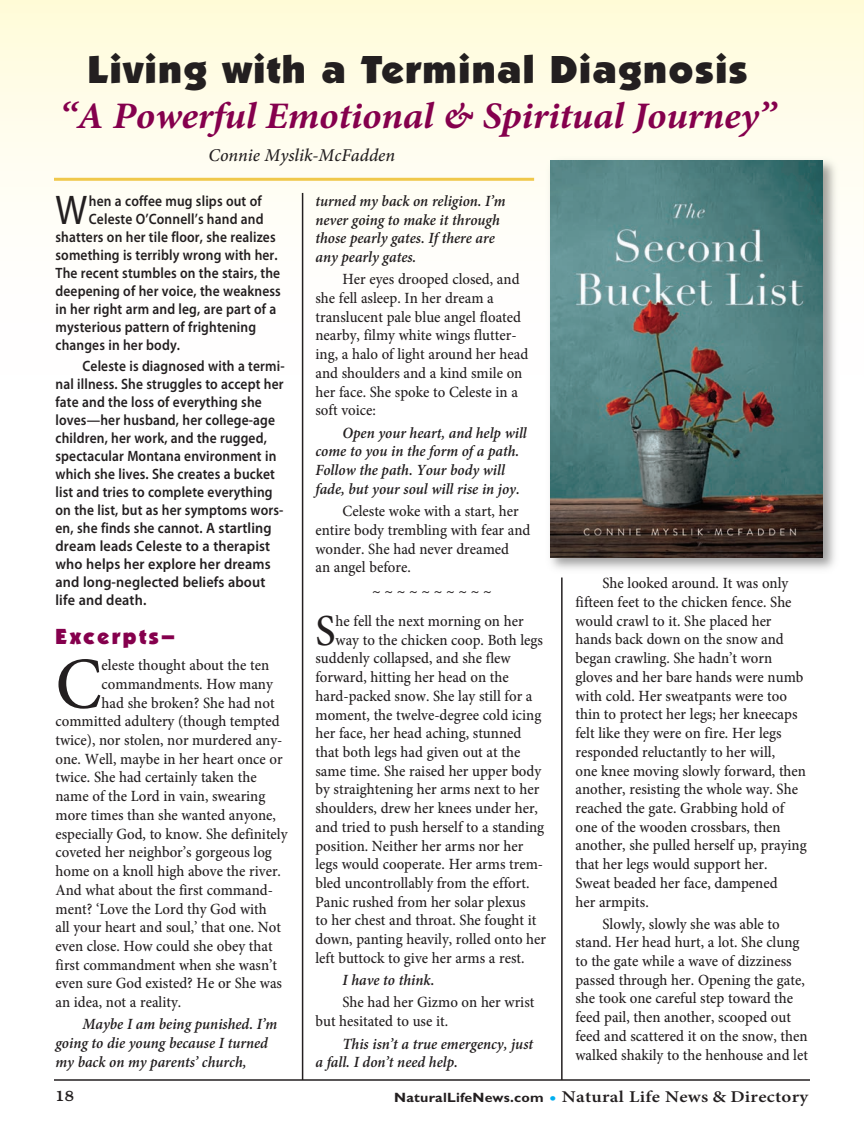
<style>
.page{position:relative;width:864px;height:1134px;background:#fff}
.page>*{position:absolute;margin:0;border:0;box-sizing:border-box;transform-origin:0 0}
.t1{font:500 73.05px "Minion Pro";color:#231f20;scale:.95 1}
.t2{font:500 44.25px "Minion Pro";color:#231f20;scale:.95 1}
.t3{font:41.7px "Myriad Pro";color:#231f20;scale:.9 1}
.t4{font:italic 700 37.5px "Minion Pro";letter-spacing:-.005em;color:#85004d;scale:1.05 1}
.t5{font:37.5px "Klaven";letter-spacing:.035em;color:#231f20;scale:1.05 1}
.t6{font:21px "Klaven";letter-spacing:.12em;color:#85004d}
.t7{font:italic 500 18px "Minion Pro";color:#231f20}
.t8{font:600 16.5px "Minion Pro";letter-spacing:.015em;color:#231f20;scale:1.15 1}
.t9{font:500 15.6px/18.8px "Minion Pro";color:#231f20;scale:.95 1}
.t10{font:italic 600 15.6px/18.8px "Minion Pro";color:#231f20;scale:.95 1}
.t11{font:600 15.6px "Minion Pro";color:#231f20;scale:.95 1}
.t12{font:600 15px/18px "Myriad Pro";letter-spacing:.01em;color:#231f20;scale:.9 1}
.t13{font:500 15px "Bookman";color:#231f20}
.s1{font-family:"Gill Sans";font-weight:700;font-size:13.5px}
.s2{color:#00aeef}
</style>
<div class="page">
<div style="left:0;top:0;width:864px;height:378px;background:linear-gradient(to bottom,#fffcdd,#fff)"></div>
<svg style="left:863px;top:0;width:1px;height:378px"></svg>
<hr style="left:54px;top:1079px;width:756px;height:2px;background:#231f20">
<hr style="left:561px;top:578px;width:2px;height:502px;background:#231f20">
<hr style="left:302px;top:193px;width:1px;height:887px;background:#231f20">
<img style="left:544px;top:154px;width:298px;height:415px">
<img style="left:550px;top:160px;width:273px;height:397px">
<hr style="left:54px;top:178px;width:480px;height:3px;background:#f0c84b">
<h3 class="t5" style="left:88px;top:54px;width:630px">Living with a Terminal Diagnosis</h3>
<h3 class="t4" style="left:59px;top:93px;width:684px">“A Powerful Emotional &amp; Spiritual Journey”</h3>
<p class="t7" style="left:209px;top:145px;width:188px">Connie Myslik-McFadden</p>
<h3 class="t3" style="left:56px;top:185px;width:37px">W</h3>
<p class="t12" style="left:89px;top:193px;width:194px">hen a coffee mug slips out of</p>
<p class="t12" style="left:89px;top:211px;width:196px">Celeste O’Connell’s hand and</p>
<p class="t12" style="left:56px;top:229px;width:246px">shatters on her tile floor, she realizes</p>
<p class="t12" style="left:56px;top:247px;width:248px">something is terribly wrong with her.</p>
<p class="t12" style="left:56px;top:265px;width:251px">The recent stumbles on the stairs, the</p>
<p class="t12" style="left:56px;top:283px;width:252px">deepening of her voice, the weakness</p>
<p class="t12" style="left:56px;top:301px;width:247px">in her right arm and leg, are part of a</p>
<p class="t12" style="left:56px;top:319px;width:224px">mysterious pattern of frightening</p>
<p class="t12" style="left:56px;top:337px;width:140px">changes in her body.</p>
<p class="t12" style="left:56px;top:358px;width:256px;text-indent:27px">Celeste is diagnosed with a termi&shy;nal illness. She struggles to accept her fate and the loss of everything she loves—her husband, her college-age children, her work, and the rugged, spectacular Montana environment in which she lives. She creates a bucket list and tries to complete everything on the list, but as her symptoms wors&shy;en, she finds she cannot. A startling dream leads Celeste to a therapist who helps her explore her dreams and long-neglected beliefs about life and death.</p>
<h3 class="t6" style="left:56px;top:628px;width:121px">Excerpts—</h3>
<h1 class="t1" style="left:56px;top:656px;width:50px">C</h1>
<p class="t9" style="left:102px;top:657px;width:178px">eleste thought about the ten</p>
<p class="t9" style="left:102px;top:676px;width:182px">commandments. How many</p>
<p class="t9" style="left:102px;top:695px;width:184px">had she broken? She had not</p>
<p class="t9" style="left:56px;top:713px;width:238px">committed adultery (though tempted</p>
<p class="t9" style="left:56px;top:732px;width:240px">twice), nor stolen, nor murdered any-</p>
<p class="t9" style="left:56px;top:751px;width:241px">one. Well, maybe in her heart once or</p>
<p class="t9" style="left:56px;top:770px;width:213px">twice. She had certainly taken the</p>
<p class="t9" style="left:56px;top:788px;width:222px">name of the Lord in vain, swearing</p>
<p class="t9" style="left:56px;top:807px;width:234px">more times than she wanted anyone,</p>
<p class="t9" style="left:56px;top:826px;width:246px">especially God, to know. She definitely</p>
<p class="t9" style="left:56px;top:844px;width:229px">coveted her neighbor’s gorgeous log</p>
<p class="t9" style="left:56px;top:863px;width:239px">home on a knoll high above the river.</p>
<p class="t9" style="left:56px;top:882px;width:230px">And what about the first command-</p>
<p class="t9" style="left:56px;top:901px;width:224px">ment? ‘Love the Lord thy God with</p>
<p class="t9" style="left:56px;top:919px;width:239px">all your heart and soul,’ that one. Not</p>
<p class="t9" style="left:56px;top:938px;width:230px">even close. How could she obey that</p>
<p class="t9" style="left:56px;top:957px;width:235px">first commandment when she wasn’t</p>
<p class="t9" style="left:56px;top:975px;width:240px">even sure God existed? He or She was</p>
<p class="t9" style="left:56px;top:994px;width:134px">an idea, not a reality.</p>
<p class="t10" style="left:56px;top:1017px;width:235px;text-indent:27px">Maybe I am being punished. I’m going to die young because I turned my back on my parents’ church,</p>
<p class="t10" style="left:316px;top:193px;width:202px">turned my back on religion. I’m never going to make it through those pearly gates. If there are any pearly gates.</p>
<p class="t9" style="left:316px;top:271px;width:225px;text-indent:27px">Her eyes drooped closed, and she fell asleep. In her dream a translucent pale blue angel floated nearby, filmy white wings flutter&shy;ing, a halo of light around her head and shoulders and a kind smile on her face. She spoke to Celeste in a soft voice:</p>
<p class="t10" style="left:316px;top:425px;width:224px;text-indent:27px">Open your heart, and help will come to you in the form of a path.<br>Follow the path. Your body will fade, but your soul will rise in joy.</p>
<p class="t9" style="left:316px;top:503px;width:228px;text-indent:27px">Celeste woke with a start, her entire body trembling with fear and wonder. She had never dreamed<br>an angel before.</p>
<p class="t11" style="left:372px;top:585px;width:127px">~ ~ ~ ~ ~ ~ ~ ~ ~ ~</p>
<h2 class="t2" style="left:316px;top:613px;width:23px">S</h2>
<p class="t9" style="left:336px;top:613px;width:200px">he fell the next morning on her</p>
<p class="t9" style="left:336px;top:632px;width:220px">way to the chicken coop. Both legs</p>
<p class="t9" style="left:315px;top:650px;width:207px">suddenly collapsed, and she flew</p>
<p class="t9" style="left:315px;top:669px;width:205px">forward, hitting her head on the</p>
<p class="t9" style="left:315px;top:688px;width:230px">hard-packed snow. She lay still for a</p>
<p class="t9" style="left:315px;top:707px;width:239px">moment, the twelve-degree cold icing</p>
<p class="t9" style="left:315px;top:725px;width:218px">her face, her head aching, stunned</p>
<p class="t9" style="left:315px;top:744px;width:217px">that both legs had given out at the</p>
<p class="t9" style="left:315px;top:763px;width:239px">same time. She raised her upper body</p>
<p class="t9" style="left:315px;top:781px;width:237px">by straightening her arms next to her</p>
<p class="t9" style="left:315px;top:800px;width:236px">shoulders, drew her knees under her,</p>
<p class="t9" style="left:315px;top:819px;width:242px">and tried to push herself to a standing</p>
<p class="t9" style="left:315px;top:838px;width:220px">position. Neither her arms nor her</p>
<p class="t9" style="left:315px;top:856px;width:241px">legs would cooperate. Her arms trem-</p>
<p class="t9" style="left:315px;top:875px;width:227px">bled uncontrollably from the effort.</p>
<p class="t9" style="left:315px;top:894px;width:223px">Panic rushed from her solar plexus</p>
<p class="t9" style="left:315px;top:912px;width:234px">to her chest and throat. She fought it</p>
<p class="t9" style="left:315px;top:931px;width:244px">down, panting heavily, rolled onto her</p>
<p class="t9" style="left:315px;top:950px;width:222px">left buttock to give her arms a rest.</p>
<p class="t10" style="left:343px;top:972px;width:98px">I have to think.</p>
<p class="t9" style="left:316px;top:995px;width:232px;text-indent:27px">She had her Gizmo on her wrist but hesitated to use it.</p>
<p class="t10" style="left:316px;top:1036px;width:231px;text-indent:27px">This isn’t a true emergency, just a fall. I don’t need help.</p>
<p class="t9" style="left:575px;top:575px;width:245px;text-indent:27px">She looked around. It was only fifteen feet to the chicken fence. She would crawl to it. She placed her hands back down on the snow and began crawling. She hadn’t worn gloves and her bare hands were numb with cold. Her sweatpants were too thin to protect her legs; her kneecaps felt like they were on fire. Her legs responded reluctantly to her will,<br>one knee moving slowly forward, then another, resisting the whole way. She reached the gate. Grabbing hold of one of the wooden crossbars, then another, she pulled herself up, praying that her legs would support her.<br>Sweat beaded her face, dampened<br>her armpits.</p>
<p class="t9" style="left:575px;top:916px;width:246px;text-indent:27px">Slowly, slowly she was able to stand. Her head hurt, a lot. She clung to the gate while a wave of dizziness passed through her. Opening the gate, she took one careful step toward the feed pail, then another, scooped out feed and scattered it on the snow, then walked shakily to the henhouse and let</p>
<p class="t13" style="left:56px;top:1090px;width:20px">18</p>
<p class="t8" style="left:394px;top:1091px;width:361px"><span class="s1">NaturalLifeNews.com</span> <span class="s2">•</span> Natural Life News &amp; Directory</p>
</div>
